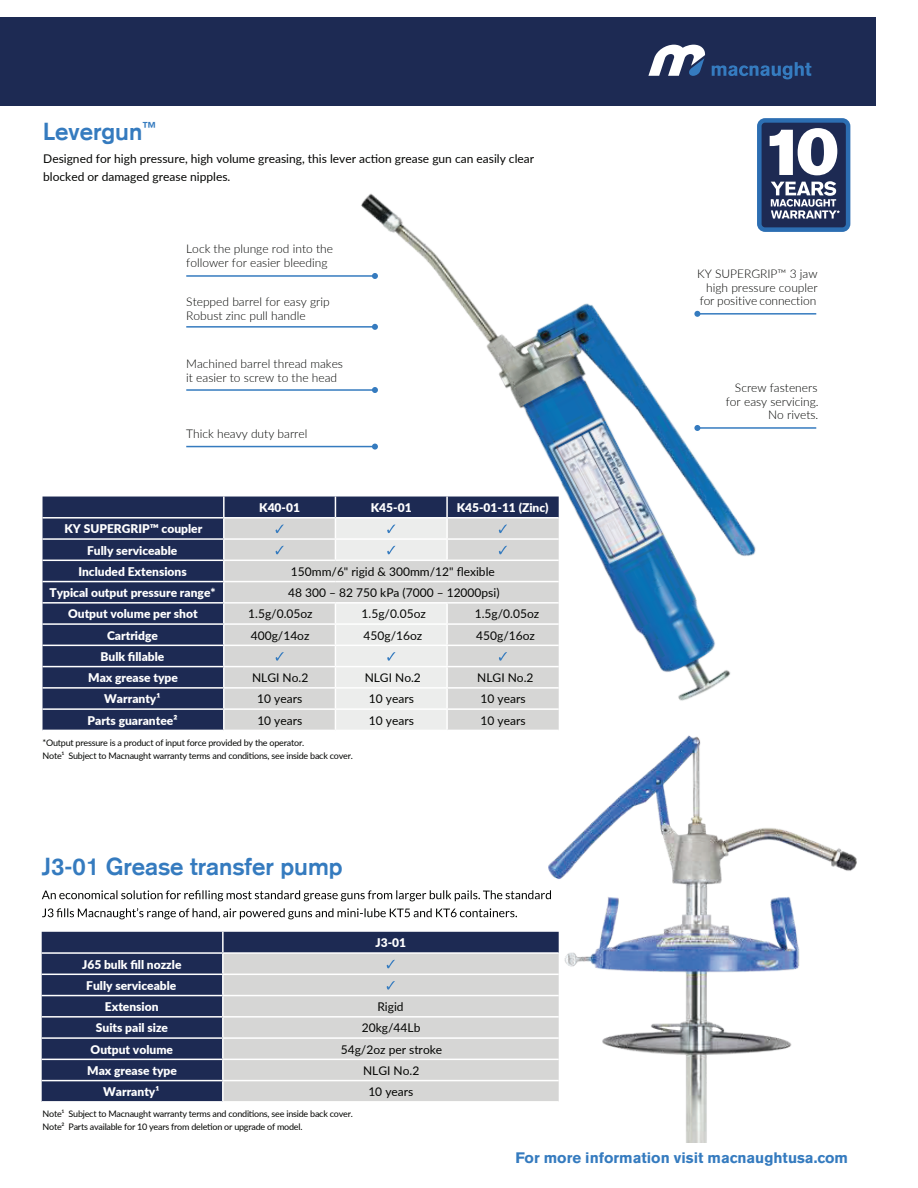
<style>
.page{position:relative;width:918px;height:1188px;background:#fff}
.page>*{position:absolute;margin:0;border:0;box-sizing:border-box;transform-origin:0 0}
.t1{font:700 24px "Akzidenz Grotesk";color:#357bbf}
.t2{font:700 15.15px "Akzidenz Grotesk BE";color:#357bbf}
.t3{font:12px/18px "Lato";color:#040503}
.t4{font:900 12px/21.3px "Lato";color:#fff;text-align:center}
.t5{font:300 12px/13.5px "Lato";color:#040503}
.t6{font:9px/12.8px "Lato";letter-spacing:-.025em;color:#040503}
</style>
<div class="page">
<div style="left:0;top:17px;width:875px;height:89px;background:#1d2a53"></div>
<svg style="left:712px;top:62px;width:99px;height:17px"></svg>
<svg style="left:648px;top:45px;width:58px;height:31px"></svg>
<svg style="left:43px;top:497px;width:307px;height:233px;background:#6d758d"></svg>
<img style="left:350px;top:193px;width:467px;height:537px">
<svg style="left:42px;top:890px;width:489px;height:11px"></svg>
<svg style="left:42px;top:908px;width:475px;height:11px"></svg>
<hr style="left:186px;top:326px;width:189px;height:2px;background:#357bbf">
<svg style="left:372px;top:324px;width:6px;height:6px"></svg>
<hr style="left:186px;top:275px;width:189px;height:2px;background:#357bbf">
<svg style="left:372px;top:273px;width:6px;height:6px"></svg>
<hr style="left:697px;top:313px;width:119px;height:2px;background:#357bbf">
<svg style="left:694px;top:311px;width:6px;height:6px"></svg>
<hr style="left:697px;top:427px;width:119px;height:2px;background:#357bbf">
<svg style="left:694px;top:425px;width:6px;height:6px"></svg>
<hr style="left:186px;top:389px;width:189px;height:2px;background:#357bbf">
<svg style="left:372px;top:387px;width:6px;height:6px"></svg>
<hr style="left:186px;top:446px;width:189px;height:1px;background:#357bbf">
<svg style="left:372px;top:444px;width:6px;height:6px"></svg>
<svg style="left:42px;top:932px;width:489px;height:170px;background:#8b90a1"></svg>
<img style="left:531px;top:718px;width:326px;height:425px">
<svg style="left:757px;top:118px;width:93px;height:114px"></svg>
<h1 class="t1" style="left:43px;top:118px;width:115px">Levergun<sup>™</sup></h1>
<p class="t3" style="left:43px;top:149px;width:492px">Designed for high pressure, high volume greasing, this lever action grease gun can easily clear blocked or damaged grease nipples.</p>
<p class="t5" style="left:186px;top:242px;width:148px">Lock the plunge rod into the follower for easier bleeding</p>
<p class="t5" style="left:186px;top:295px;width:145px">Stepped barrel for easy grip<br>Robust zinc pull handle</p>
<p class="t5" style="left:186px;top:357px;width:158px">Machined barrel thread makes it easier to screw to the head</p>
<p class="t5" style="left:186px;top:427px;width:123px">Thick heavy duty barrel</p>
<p class="t4" style="left:65px;top:518px;width:139px">KY SUPERGRIP™ coupler<br>Fully serviceable<br>Included Extensions</p>
<p class="t4" style="left:259px;top:496px;width:42px">K40-01</p>
<p class="t4" style="left:371px;top:496px;width:42px">K45-01</p>
<p class="t4" style="left:457px;top:496px;width:93px">K45-01-11 (Zinc)</p>
<p class="t3" style="left:291px;top:562px;width:205px">150mm/6" rigid &amp; 300mm/12" flexible</p>
<p class="t4" style="left:49px;top:581px;width:168px">Typical output pressure range*</p>
<p class="t3" style="left:288px;top:583px;width:213px">48 300 – 82 750 kPa (7000 – 12000psi)</p>
<p class="t4" style="left:68px;top:603px;width:131px">Output volume per shot</p>
<p class="t3" style="left:248px;top:604px;width:66px">1.5g/0.05oz</p>
<p class="t3" style="left:362px;top:604px;width:66px">1.5g/0.05oz</p>
<p class="t3" style="left:475px;top:604px;width:66px">1.5g/0.05oz</p>
<p class="t4" style="left:107px;top:624px;width:52px">Cartridge</p>
<p class="t3" style="left:251px;top:626px;width:60px">400g/14oz</p>
<p class="t3" style="left:364px;top:626px;width:60px">450g/16oz</p>
<p class="t3" style="left:476px;top:626px;width:60px">450g/16oz</p>
<p class="t4" style="left:88px;top:645px;width:91px">Bulk fillable<br>Max grease type</p>
<p class="t3" style="left:252px;top:668px;width:58px">NLGI No.2</p>
<p class="t3" style="left:365px;top:668px;width:58px">NLGI No.2</p>
<p class="t3" style="left:477px;top:668px;width:58px">NLGI No.2</p>
<p class="t4" style="left:104px;top:688px;width:58px">Warranty¹</p>
<p class="t3" style="left:257px;top:689px;width:47px">10 years</p>
<p class="t3" style="left:369px;top:689px;width:47px">10 years</p>
<p class="t3" style="left:481px;top:689px;width:47px">10 years</p>
<p class="t4" style="left:88px;top:709px;width:91px">Parts guarantee²</p>
<p class="t3" style="left:257px;top:711px;width:47px">10 years</p>
<p class="t3" style="left:369px;top:711px;width:47px">10 years</p>
<p class="t3" style="left:481px;top:711px;width:47px">10 years</p>
<p class="t6" style="left:43px;top:736px;width:312px">*Output pressure is a product of input force provided by the operator.<br>Note¹ Subject to Macnaught warranty terms and conditions, see inside back cover.</p>
<h1 class="t1" style="left:42px;top:852px;width:302px">J3-01 Grease transfer pump</h1>
<p class="t4" style="left:82px;top:953px;width:101px">J65 bulk fill nozzle<br>Fully serviceable<br>Extension</p>
<p class="t4" style="left:376px;top:931px;width:32px">J3-01</p>
<p class="t3" style="left:377px;top:997px;width:28px">Rigid</p>
<p class="t4" style="left:96px;top:1017px;width:74px">Suits pail size</p>
<p class="t3" style="left:362px;top:1018px;width:60px">20kg/44Lb</p>
<p class="t4" style="left:91px;top:1038px;width:84px">Output volume</p>
<p class="t3" style="left:341px;top:1040px;width:103px">54g/2oz per stroke</p>
<p class="t4" style="left:87px;top:1059px;width:91px">Max grease type</p>
<p class="t3" style="left:363px;top:1061px;width:58px">NLGI No.2</p>
<p class="t4" style="left:103px;top:1081px;width:58px">Warranty¹</p>
<p class="t3" style="left:368px;top:1082px;width:47px">10 years</p>
<p class="t6" style="left:43px;top:1107px;width:312px">Note¹ Subject to Macnaught warranty terms and conditions, see inside back cover.<br>Note² Parts available for 10 years from deletion or upgrade of model.</p>
<p class="t5" style="left:697px;top:267px;width:122px;text-align:right">KY SUPERGRIP™ 3 jaw high pressure coupler for positive connection</p>
<p class="t5" style="left:726px;top:381px;width:94px;text-align:right">Screw fasteners for easy servicing.<br>No rivets.</p>
<p class="t2" style="left:515px;top:1149px;width:334px">For more information visit macnaughtusa.com</p>
</div>
